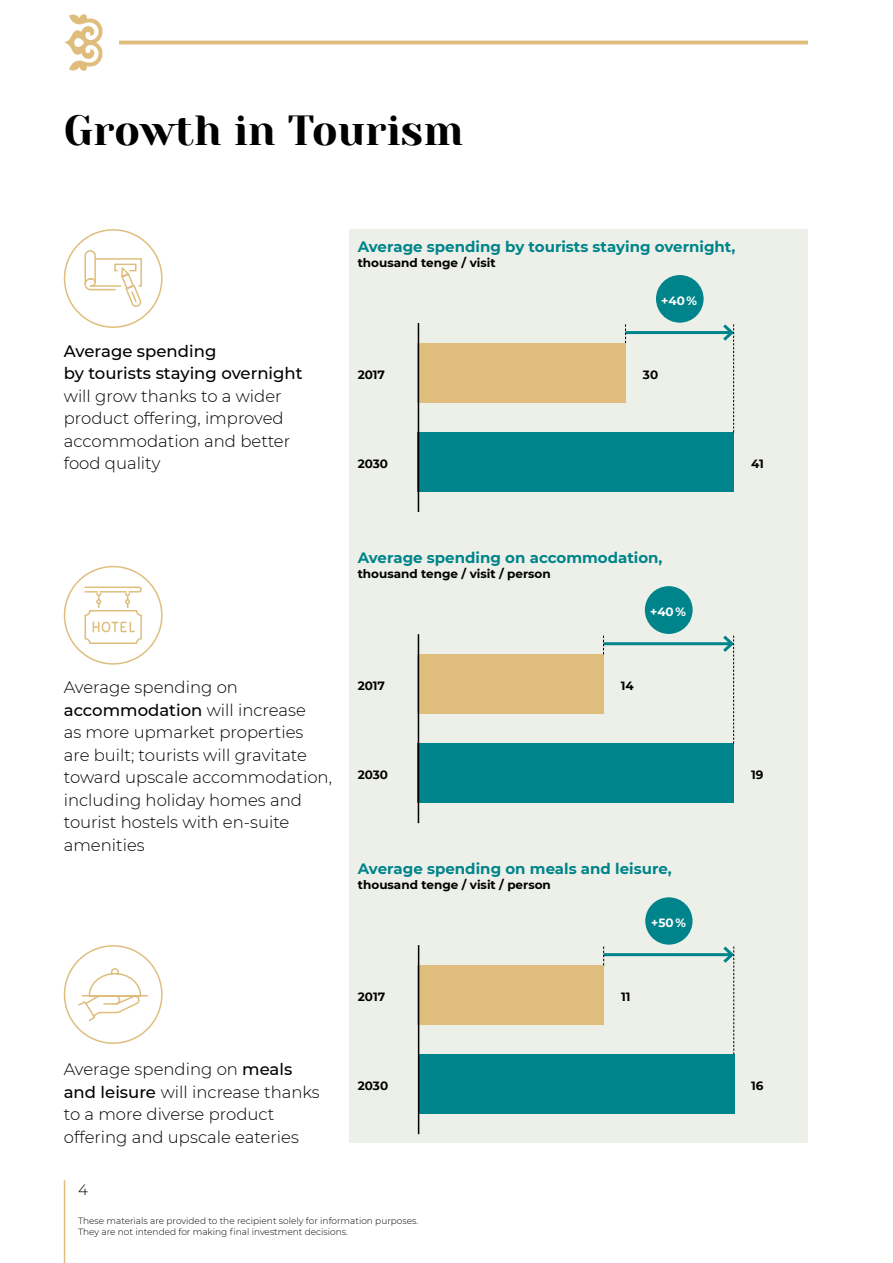
<style>
.page{position:relative;width:893px;height:1263px;background:#fff}
.page>*{position:absolute;margin:0;border:0;box-sizing:border-box;transform-origin:0 0}
.t1{font:42px "Yeseva One";color:#000}
.t2{font:300 16.5px/22.5px "Montserrat";color:#000}
.t3{font:500 16.5px/22.5px "Montserrat";color:#000}
.t4{font:700 15px "Montserrat";color:#00848b}
.t5{font:300 15px "Montserrat";color:#000}
.t6{font:700 12px "Montserrat";color:#000}
.t7{font:700 12px "Montserrat";color:#fff}
.t8{font:300 9px/10.8px "Montserrat";color:#000}
.s1{font-weight:500}
</style>
<div class="page">
<hr style="left:64px;top:1180px;width:1px;height:83px;background:#dfbe7d">
<svg style="left:64px;top:14px;width:39px;height:57px"></svg>
<hr style="left:119px;top:41px;width:689px;height:3px;background:#dfbe7d">
<div style="left:64px;top:229px;width:99px;height:99px;border:2px solid #dfbe7d;border-radius:50%"></div>
<svg style="left:84px;top:250px;width:58px;height:57px"></svg>
<div style="left:64px;top:566px;width:99px;height:99px;border:2px solid #dfbe7d;border-radius:50%"></div>
<svg style="left:92px;top:621px;width:43px;height:12px"></svg>
<svg style="left:84px;top:586px;width:58px;height:22px"></svg>
<div style="left:84px;top:610px;width:58px;height:34px;border:2px solid #dfbe7d;border-radius:5px"></div>
<div style="left:349px;top:229px;width:459px;height:914px;background:#edf0e8"></div>
<hr style="left:626px;top:331px;width:106px;height:3px;background:#00848b">
<svg style="left:625px;top:324px;width:1px;height:19px"></svg>
<div style="left:418px;top:432px;width:316px;height:60px;background:#00848b"></div>
<div style="left:418px;top:343px;width:208px;height:60px;background:#dfbe7d"></div>
<svg style="left:720px;top:324px;width:15px;height:108px"></svg>
<div style="left:656px;top:275px;width:48px;height:48px;background:#00848b;border-radius:50%"></div>
<hr style="left:418px;top:323px;width:1px;height:189px;background:#000">
<div style="left:418px;top:743px;width:316px;height:60px;background:#00848b"></div>
<div style="left:418px;top:654px;width:186px;height:60px;background:#dfbe7d"></div>
<hr style="left:603px;top:642px;width:129px;height:3px;background:#00848b">
<svg style="left:603px;top:635px;width:1px;height:19px"></svg>
<svg style="left:720px;top:635px;width:15px;height:108px"></svg>
<div style="left:645px;top:586px;width:48px;height:48px;background:#00848b;border-radius:50%"></div>
<hr style="left:418px;top:634px;width:1px;height:189px;background:#000">
<div style="left:418px;top:1054px;width:316px;height:60px;background:#00848b"></div>
<div style="left:418px;top:965px;width:186px;height:60px;background:#dfbe7d"></div>
<hr style="left:604px;top:953px;width:128px;height:3px;background:#00848b">
<svg style="left:603px;top:946px;width:1px;height:19px"></svg>
<svg style="left:720px;top:946px;width:15px;height:108px"></svg>
<div style="left:645px;top:897px;width:47px;height:48px;background:#00848b;border-radius:50%"></div>
<hr style="left:418px;top:945px;width:1px;height:189px;background:#000">
<div style="left:64px;top:945px;width:99px;height:99px;border:2px solid #dfbe7d;border-radius:50%"></div>
<svg style="left:78px;top:968px;width:70px;height:54px"></svg>
<h1 class="t1" style="left:64px;top:99px;width:401px">Growth in Tourism</h1>
<p class="t4" style="left:358px;top:236px;width:379px">Average spending by tourists staying overnight,</p>
<p class="t6" style="left:358px;top:254px;width:139px">thousand tenge / visit</p>
<p class="t3" style="left:64px;top:339px;width:240px">Average spending<br>by tourists staying overnight</p>
<p class="t2" style="left:64px;top:384px;width:228px">will grow thanks to a wider product offering, improved accommodation and better food quality</p>
<p class="t7" style="left:661px;top:292px;width:37px">+40%</p>
<p class="t6" style="left:358px;top:366px;width:29px">2017</p>
<p class="t6" style="left:643px;top:366px;width:17px">30</p>
<p class="t6" style="left:358px;top:455px;width:32px">2030</p>
<p class="t6" style="left:751px;top:455px;width:14px">41</p>
<p class="t2" style="left:64px;top:676px;width:270px">Average spending on <span class="s1">accommodation</span> will increase<br>as more upmarket properties are built; tourists will gravitate toward upscale accommodation, including holiday homes and tourist hostels with en-suite amenities</p>
<p class="t2" style="left:64px;top:1057px;width:258px">Average spending on <span class="s1">meals and leisure</span> will increase thanks to a more diverse product offering and upscale eateries</p>
<p class="t4" style="left:358px;top:547px;width:306px">Average spending on accommodation,</p>
<p class="t6" style="left:358px;top:565px;width:194px">thousand tenge / visit / person</p>
<p class="t7" style="left:650px;top:603px;width:37px">+40%</p>
<p class="t6" style="left:358px;top:677px;width:29px">2017</p>
<p class="t6" style="left:621px;top:677px;width:14px">14</p>
<p class="t6" style="left:358px;top:766px;width:32px">2030</p>
<p class="t6" style="left:751px;top:766px;width:14px">19</p>
<p class="t4" style="left:358px;top:858px;width:315px">Average spending on meals and leisure,</p>
<p class="t6" style="left:358px;top:876px;width:194px">thousand tenge / visit / person</p>
<p class="t7" style="left:651px;top:914px;width:36px">+50%</p>
<p class="t6" style="left:358px;top:988px;width:29px">2017</p>
<p class="t6" style="left:621px;top:988px;width:11px">11</p>
<p class="t6" style="left:358px;top:1077px;width:32px">2030</p>
<p class="t6" style="left:751px;top:1077px;width:14px">16</p>
<p class="t5" style="left:78px;top:1179px;width:11px">4</p>
<p class="t8" style="left:78px;top:1215px;width:342px">These materials are provided to the recipient solely for information purposes.<br>They are not intended for making final investment decisions.</p>
</div>
